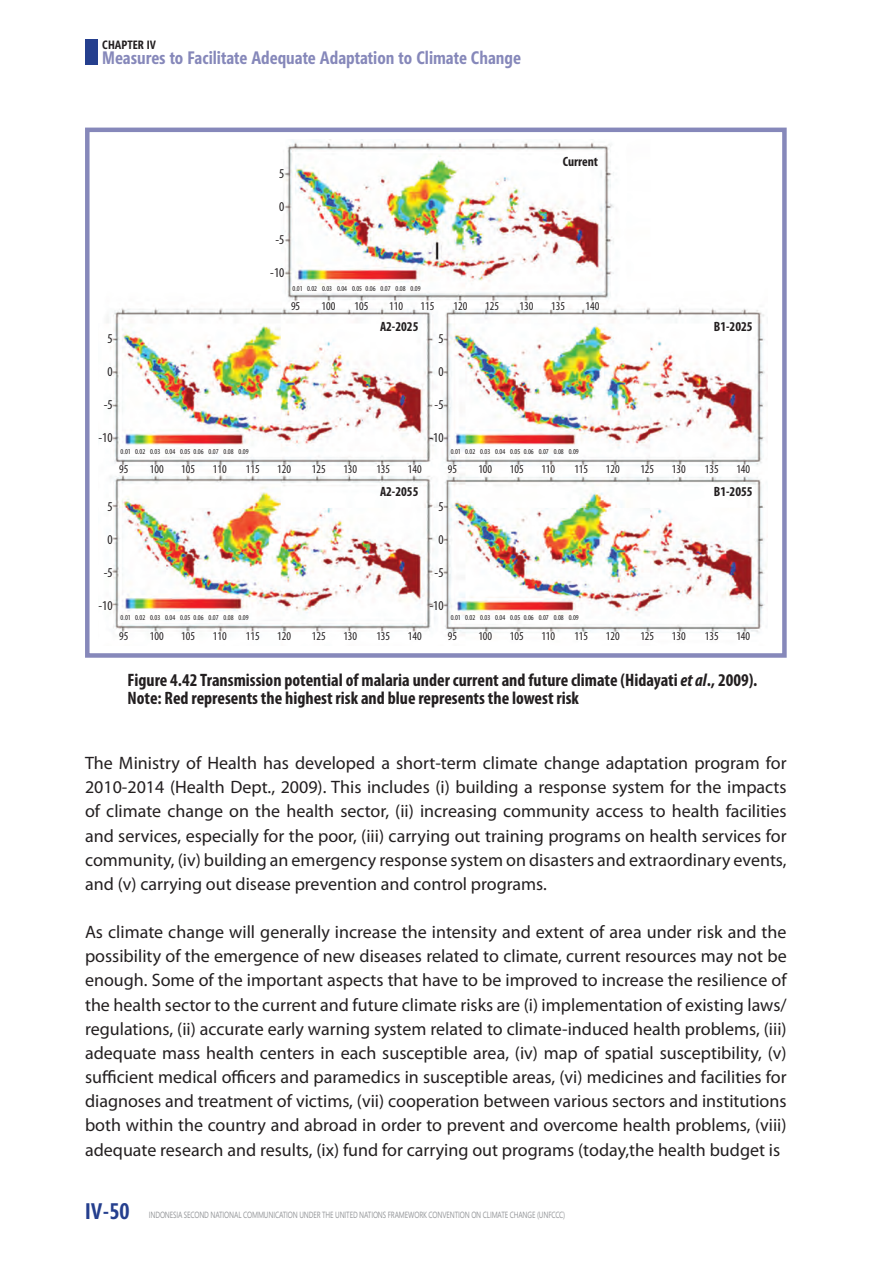
<style>
.page{position:relative;width:893px;height:1263px;background:#fff}
.page>*{position:absolute;margin:0;border:0;box-sizing:border-box;transform-origin:0 0}
.t1{font:700 22.5px "Segoe Condensed";color:#253f8e}
.t2{font:18px/24.2px "Myriad Pro";color:#231f20;text-align:justify}
.t3{font:700 condensed 18px/18px "Myriad Pro";color:#231f20}
.t4{font:700 18px "Segoe Condensed";color:#8688ba}
.t5{font:condensed 13.5px "Myriad Pro";color:#231f20}
.t6{font:700 condensed 13.5px "Myriad Pro";color:#231f20}
.t7{font:condensed 12px "Myriad Pro";color:#231f20}
.t8{font:700 12px "Segoe Condensed";color:#231f20}
.t9{font:9px "Segoe";letter-spacing:-.02em;color:#939598;scale:.75 1}
.t10{font:condensed 7.5px "Myriad Pro";color:#231f20}
.s1{font-style:italic}
</style>
<div class="page">
<div style="left:85px;top:128px;width:702px;height:530px;border:4px solid #8688ba"></div>
<img style="left:107px;top:139px;width:660px;height:497px">
<div style="left:85px;top:39px;width:13px;height:25px;background:#253f8e"></div>
<p class="t8" style="left:102px;top:38px;width:13px">Chapter</p>
<p class="t8" style="left:147px;top:38px;width:11px">IV</p>
<p class="t4" style="left:102px;top:47px;width:420px">Measures to Facilitate Adequate Adaptation to Climate Change</p>
<p class="t5" style="left:279px;top:166px;width:7px">5</p>
<p class="t5" style="left:279px;top:199px;width:7px">0</p>
<p class="t5" style="left:275px;top:232px;width:10px">-5</p>
<p class="t5" style="left:270px;top:265px;width:16px">-10</p>
<p class="t10" style="left:293px;top:283px;width:130px">0.01 0.02 0.03 0.04 0.05 0.06 0.07 0.08 0.09</p>
<p class="t6" style="left:563px;top:153px;width:37px">Current</p>
<p class="t5" style="left:107px;top:330px;width:7px">5</p>
<p class="t5" style="left:107px;top:363px;width:7px">0</p>
<p class="t5" style="left:104px;top:396px;width:10px">-5</p>
<p class="t5" style="left:98px;top:429px;width:16px">-10</p>
<p class="t10" style="left:121px;top:447px;width:130px">0.01 0.02 0.03 0.04 0.05 0.06 0.07 0.08 0.09</p>
<p class="t7" style="left:291px;top:299px;width:11px">95</p>
<p class="t7" style="left:322px;top:299px;width:15px">100</p>
<p class="t7" style="left:355px;top:299px;width:15px">105</p>
<p class="t7" style="left:389px;top:299px;width:15px">110</p>
<p class="t7" style="left:421px;top:299px;width:15px">115</p>
<p class="t7" style="left:454px;top:299px;width:15px">120</p>
<p class="t7" style="left:485px;top:299px;width:15px">125</p>
<p class="t7" style="left:520px;top:299px;width:15px">130</p>
<p class="t7" style="left:551px;top:299px;width:15px">135</p>
<p class="t7" style="left:586px;top:299px;width:15px">140</p>
<p class="t6" style="left:380px;top:318px;width:40px">A2-2025</p>
<p class="t5" style="left:438px;top:330px;width:7px">5</p>
<p class="t5" style="left:438px;top:363px;width:7px">0</p>
<p class="t5" style="left:435px;top:396px;width:10px">-5</p>
<p class="t5" style="left:429px;top:429px;width:16px">-10</p>
<p class="t10" style="left:451px;top:447px;width:130px">0.01 0.02 0.03 0.04 0.05 0.06 0.07 0.08 0.09</p>
<p class="t6" style="left:714px;top:318px;width:40px">B1-2025</p>
<p class="t7" style="left:119px;top:462px;width:11px">95</p>
<p class="t7" style="left:150px;top:462px;width:15px">100</p>
<p class="t7" style="left:181px;top:462px;width:15px">105</p>
<p class="t7" style="left:213px;top:462px;width:15px">110</p>
<p class="t7" style="left:246px;top:462px;width:15px">115</p>
<p class="t7" style="left:277px;top:462px;width:15px">120</p>
<p class="t7" style="left:312px;top:462px;width:15px">125</p>
<p class="t7" style="left:343px;top:462px;width:15px">130</p>
<p class="t7" style="left:376px;top:462px;width:15px">135</p>
<p class="t7" style="left:408px;top:462px;width:15px">140</p>
<p class="t7" style="left:448px;top:462px;width:11px">95</p>
<p class="t7" style="left:478px;top:462px;width:15px">100</p>
<p class="t7" style="left:510px;top:462px;width:15px">105</p>
<p class="t7" style="left:541px;top:462px;width:15px">110</p>
<p class="t7" style="left:574px;top:462px;width:15px">115</p>
<p class="t7" style="left:606px;top:462px;width:15px">120</p>
<p class="t7" style="left:640px;top:462px;width:15px">125</p>
<p class="t7" style="left:672px;top:462px;width:15px">130</p>
<p class="t7" style="left:705px;top:462px;width:15px">135</p>
<p class="t7" style="left:736px;top:462px;width:15px">140</p>
<p class="t6" style="left:380px;top:483px;width:40px">A2-2055</p>
<p class="t6" style="left:714px;top:483px;width:40px">B1-2055</p>
<p class="t5" style="left:107px;top:498px;width:7px">5</p>
<p class="t5" style="left:107px;top:531px;width:7px">0</p>
<p class="t5" style="left:104px;top:564px;width:10px">-5</p>
<p class="t5" style="left:98px;top:597px;width:16px">-10</p>
<p class="t5" style="left:438px;top:498px;width:7px">5</p>
<p class="t5" style="left:438px;top:531px;width:7px">0</p>
<p class="t5" style="left:435px;top:564px;width:10px">-5</p>
<p class="t5" style="left:429px;top:597px;width:16px">-10</p>
<p class="t10" style="left:121px;top:613px;width:130px">0.01 0.02 0.03 0.04 0.05 0.06 0.07 0.08 0.09</p>
<p class="t10" style="left:451px;top:613px;width:130px">0.01 0.02 0.03 0.04 0.05 0.06 0.07 0.08 0.09</p>
<p class="t7" style="left:119px;top:629px;width:11px">95</p>
<p class="t7" style="left:150px;top:629px;width:15px">100</p>
<p class="t7" style="left:181px;top:629px;width:15px">105</p>
<p class="t7" style="left:213px;top:629px;width:15px">110</p>
<p class="t7" style="left:246px;top:629px;width:15px">115</p>
<p class="t7" style="left:277px;top:629px;width:15px">120</p>
<p class="t7" style="left:312px;top:629px;width:15px">125</p>
<p class="t7" style="left:343px;top:629px;width:15px">130</p>
<p class="t7" style="left:376px;top:629px;width:15px">135</p>
<p class="t7" style="left:408px;top:629px;width:15px">140</p>
<p class="t7" style="left:448px;top:629px;width:11px">95</p>
<p class="t7" style="left:478px;top:629px;width:15px">100</p>
<p class="t7" style="left:510px;top:629px;width:15px">105</p>
<p class="t7" style="left:541px;top:629px;width:15px">110</p>
<p class="t7" style="left:574px;top:629px;width:15px">115</p>
<p class="t7" style="left:606px;top:629px;width:15px">120</p>
<p class="t7" style="left:640px;top:629px;width:15px">125</p>
<p class="t7" style="left:672px;top:629px;width:15px">130</p>
<p class="t7" style="left:705px;top:629px;width:15px">135</p>
<p class="t7" style="left:736px;top:629px;width:15px">140</p>
<p class="t3" style="left:128px;top:670px;width:631px">Figure 4.42 Transmission potential of malaria under current and future climate (Hidayati <span class="s1">et al</span>., 2009).<br>Note: Red represents the highest risk and blue represents the lowest risk</p>
<p class="t2" style="left:85px;top:751px;width:703px">The Ministry of Health has developed a short-term climate change adaptation program for 2010-2014 (Health Dept., 2009). This includes (i) building a response system for the impacts of climate change on the health sector, (ii) increasing community access to health facilities and services, especially for the poor, (iii) carrying out training programs on health services for community, (iv) building an emergency response system on disasters and extraordinary events, and (v) carrying out disease prevention and control programs.</p>
<p class="t2" style="left:85px;top:920px;width:703px">As climate change will generally increase the intensity and extent of area under risk and the possibility of the emergence of new diseases related to climate, current resources may not be enough. Some of the important aspects that have to be improved to increase the resilience of the health sector to the current and future climate risks are (i) implementation of existing laws/ regulations, (ii) accurate early warning system related to climate-induced health problems, (iii) adequate mass health centers in each susceptible area, (iv) map of spatial susceptibility, (v) sufficient medical officers and paramedics in susceptible areas, (vi) medicines and facilities for diagnoses and treatment of victims, (vii) cooperation between various sectors and institutions both within the country and abroad in order to prevent and overcome health problems, (viii) adequate research and results, (ix) fund for carrying out programs (today,the health budget is</p>
<p class="t1" style="left:85px;top:1198px;width:46px">IV-50</p>
<p class="t9" style="left:149px;top:1208px;width:557px">INDONESIA SECOND NATIONAL COMMUNICATION U NDER THE U NITED NATIONS FRAMEWORK CONVENTION ON CLI MATE CHANGE (UN FCCC )</p>
</div>
